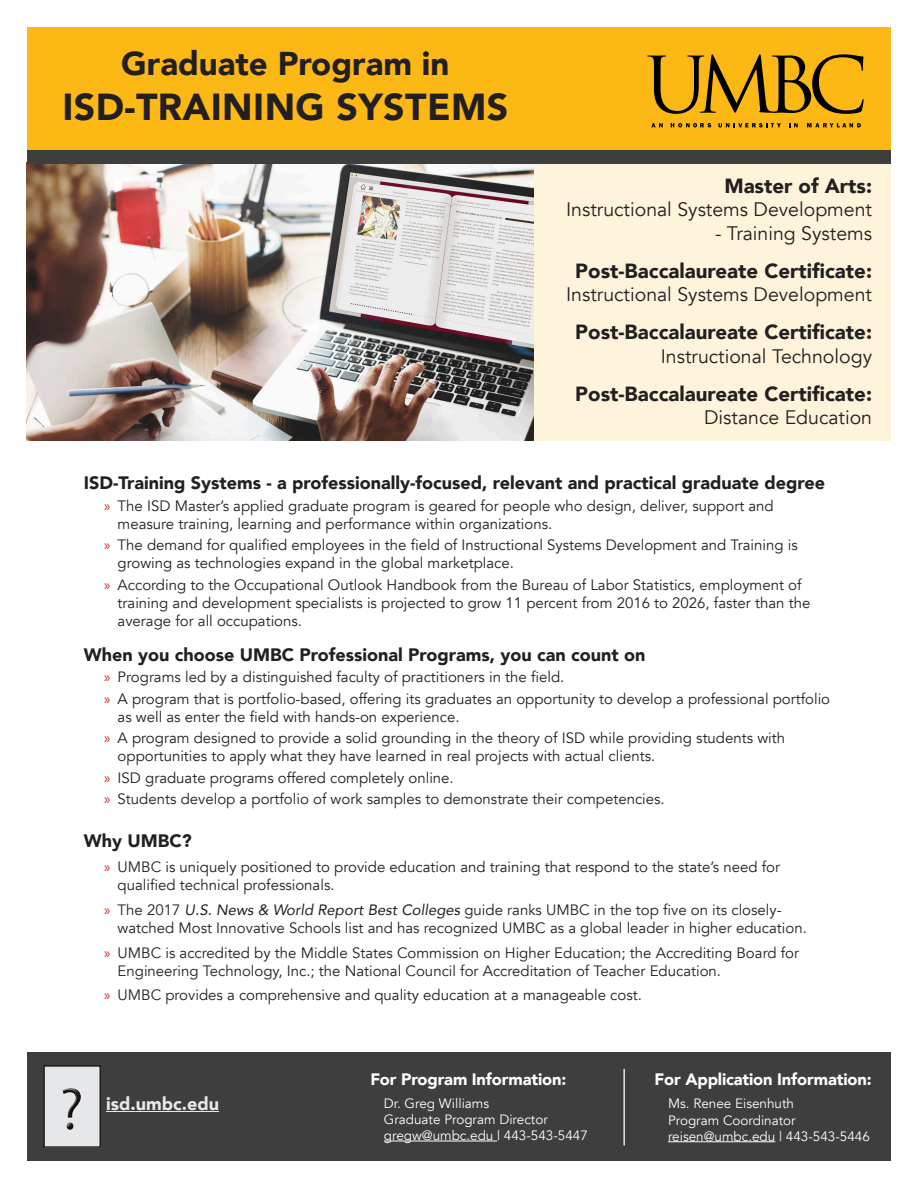
<style>
.page{position:relative;width:918px;height:1188px;background:#fff}
.page>*{position:absolute;margin:0;border:0;box-sizing:border-box;transform-origin:0 0}
.t1{font:60px "Myriad Pro";color:#231f20}
.t2{font:900 37.5px "Avenir";letter-spacing:.01em;color:#231f20}
.t3{font:900 33px "Avenir";color:#231f20}
.t4{font:900 20.4px "Avenir";color:#231f20}
.t5{font:19.5px "Avenir";color:#231f20}
.t6{font:900 18px "Avenir";color:#231f20}
.t7{font:900 18px "Avenir";color:#e9e9e9}
.t8{font:900 16.5px "Avenir";letter-spacing:-.01em;color:#fff}
.t9{font:15px/18px "Avenir";color:#231f20}
.t10{font:13.5px/16.2px "Avenir";color:#fff}
.s1{font-family:"Myriad Pro";color:#d1232a}
.s2{font-style:italic}
</style>
<div class="page">
<div style="left:27px;top:27px;width:864px;height:130px;background:#fcb814"></div>
<div style="left:534px;top:161px;width:357px;height:280px;background:#fef4db"></div>
<div style="left:28px;top:1052px;width:863px;height:109px;background:#3e3e3f"></div>
<hr style="left:384px;top:1141px;width:113px;height:1px;background:#fff">
<hr style="left:668px;top:1141px;width:107px;height:1px;background:#fff">
<div style="left:44px;top:1066px;width:56px;height:81px;background:#e6e7e9"></div>
<div style="left:43px;top:1065px;width:58px;height:83px;border:2px solid #231f20"></div>
<div style="left:50px;top:1084px;width:42px;height:58px;background:#231f20;opacity:.75"></div>
<hr style="left:106px;top:1111px;width:30px;height:1px;background:#e9e9e9">
<hr style="left:136px;top:1111px;width:83px;height:1px;background:#e9e9e9">
<hr style="left:623px;top:1069px;width:2px;height:76px;background:#e6e7e9">
<svg style="left:647px;top:54px;width:217px;height:60px"></svg>
<svg style="left:651px;top:123px;width:12px;height:4px"></svg>
<svg style="left:671px;top:123px;width:40px;height:4px"></svg>
<svg style="left:718px;top:123px;width:63px;height:4px"></svg>
<svg style="left:789px;top:123px;width:9px;height:4px"></svg>
<svg style="left:807px;top:123px;width:54px;height:4px"></svg>
<img style="left:27px;top:164px;width:507px;height:277px">
<div style="left:27px;top:151px;width:864px;height:13px;background:#3e3e3f"></div>
<p class="t3" style="left:121px;top:35px;width:330px">Graduate Program in</p>
<p class="t2" style="left:62px;top:75px;width:447px">ISD-TRAINING SYSTEMS</p>
<p class="t4" style="left:724px;top:168px;width:149px">Master of Arts:</p>
<p class="t5" style="left:566px;top:198px;width:307px">Instructional Systems Development</p>
<p class="t5" style="left:715px;top:221px;width:159px">- Training Systems</p>
<p class="t4" style="left:575px;top:253px;width:298px">Post-Baccalaureate Certificate:</p>
<p class="t5" style="left:566px;top:283px;width:307px">Instructional Systems Development</p>
<p class="t4" style="left:575px;top:315px;width:298px">Post-Baccalaureate Certificate:</p>
<p class="t5" style="left:661px;top:344px;width:213px">Instructional Technology</p>
<p class="t4" style="left:575px;top:376px;width:298px">Post-Baccalaureate Certificate:</p>
<p class="t5" style="left:704px;top:406px;width:169px">Distance Education</p>
<p class="t6" style="left:84px;top:467px;width:743px">ISD-Training Systems - a professionally-focused, relevant and practical graduate degree</p>
<p class="t9" style="left:118px;top:497px;width:658px;text-indent:-14px"><span class="s1">»</span> The ISD Master’s applied graduate program is geared for people who design, deliver, support and measure training, learning and performance within organizations.</p>
<p class="t9" style="left:118px;top:536px;width:682px;text-indent:-14px"><span class="s1">»</span> The demand for qualified employees in the field of Instructional Systems Development and Training is growing as technologies expand in the global marketplace.</p>
<p class="t9" style="left:118px;top:576px;width:694px;text-indent:-14px"><span class="s1">»</span> According to the Occupational Outlook Handbook from the Bureau of Labor Statistics, employment of training and development specialists is projected to grow 11 percent from 2016 to 2026, faster than the average for all occupations.</p>
<p class="t6" style="left:84px;top:639px;width:563px">When you choose UMBC Professional Programs, you can count on</p>
<p class="t9" style="left:104px;top:668px;width:462px"><span class="s1">»</span> Programs led by a distinguished faculty of practitioners in the field.</p>
<p class="t9" style="left:118px;top:690px;width:714px;text-indent:-14px"><span class="s1">»</span> A program that is portfolio-based, offering its graduates an opportunity to develop a professional portfolio as well as enter the field with hands-on experience.</p>
<p class="t9" style="left:118px;top:729px;width:669px;text-indent:-14px"><span class="s1">»</span> A program designed to provide a solid grounding in the theory of ISD while providing students with opportunities to apply what they have learned in real projects with actual clients.</p>
<p class="t9" style="left:104px;top:769px;width:351px"><span class="s1">»</span> ISD graduate programs offered completely online.</p>
<p class="t9" style="left:104px;top:790px;width:562px"><span class="s1">»</span> Students develop a portfolio of work samples to demonstrate their competencies.</p>
<p class="t6" style="left:84px;top:826px;width:109px">Why UMBC?</p>
<p class="t9" style="left:118px;top:858px;width:664px;text-indent:-14px"><span class="s1">»</span> UMBC is uniquely positioned to provide education and training that respond to the state’s need for qualified technical professionals.</p>
<p class="t9" style="left:118px;top:901px;width:691px;text-indent:-14px"><span class="s1">»</span> The 2017 <span class="s2">U.S. News &amp; World Report Best Colleges</span> guide ranks UMBC in the top five on its closely&shy;watched Most Innovative Schools list and has recognized UMBC as a global leader in higher education.</p>
<p class="t9" style="left:118px;top:944px;width:683px;text-indent:-14px"><span class="s1">»</span> UMBC is accredited by the Middle States Commission on Higher Education; the Accrediting Board for<br>Engineering Technology, Inc.; the National Council for Accreditation of Teacher Education.</p>
<p class="t9" style="left:104px;top:986px;width:539px"><span class="s1">»</span> UMBC provides a comprehensive and quality education at a manageable cost.</p>
<h1 class="t1" style="left:59px;top:1072px;width:26px">?</h1>
<p class="t7" style="left:106px;top:1088px;width:115px">isd.umbc.edu</p>
<p class="t8" style="left:370px;top:1065px;width:197px">For Program Information:</p>
<p class="t10" style="left:384px;top:1095px;width:107px">Dr. Greg Williams</p>
<p class="t10" style="left:384px;top:1111px;width:165px">Graduate Program Director</p>
<p class="t10" style="left:384px;top:1127px;width:206px">gregw@umbc.edu | 443-543-5447</p>
<p class="t8" style="left:655px;top:1066px;width:219px">For Application Information:</p>
<p class="t10" style="left:668px;top:1096px;width:129px">Ms. Renee Eisenhuth<br>Program Coordinator</p>
<p class="t10" style="left:668px;top:1128px;width:203px">reisen@umbc.edu | 443-543-5446</p>
</div>
